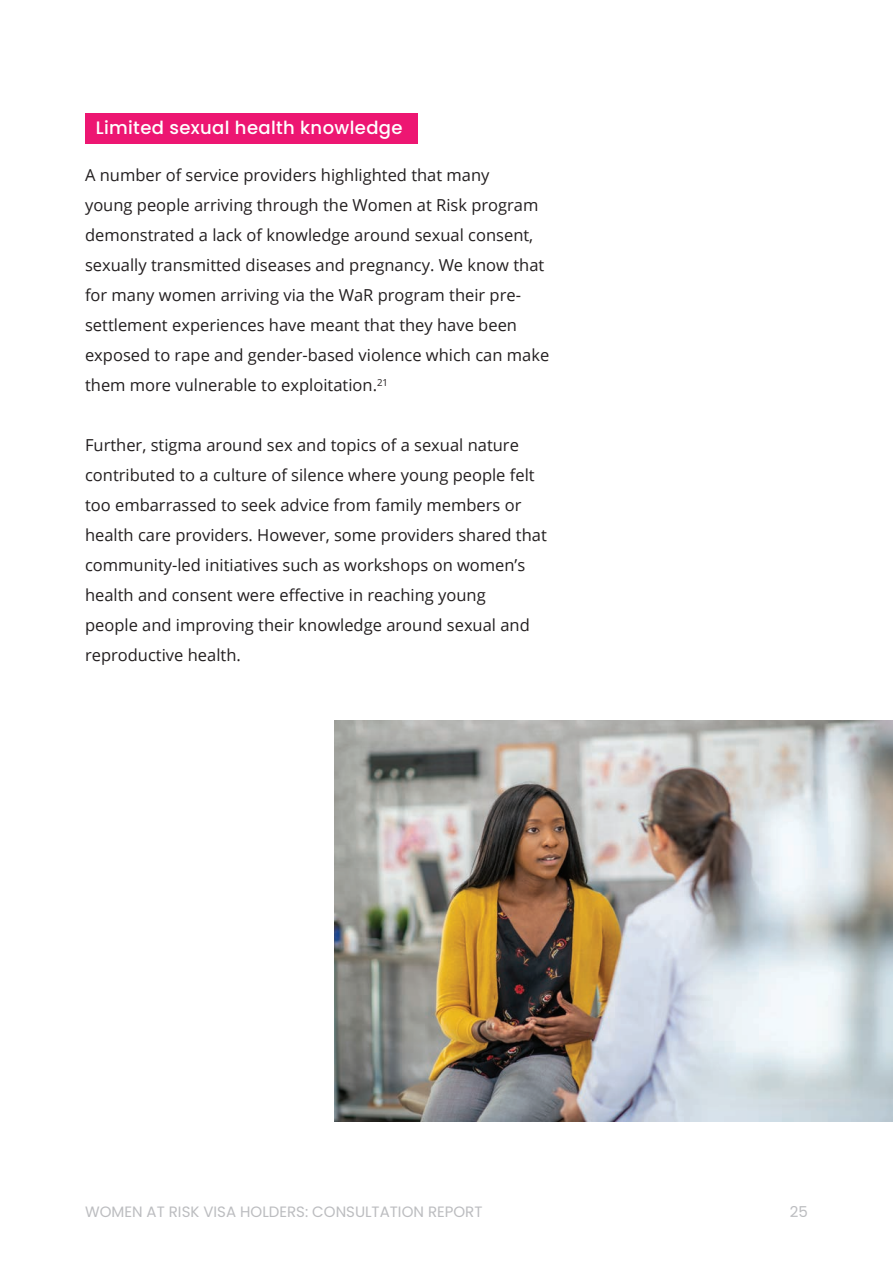
<style>
.page{position:relative;width:893px;height:1263px;background:#fff}
.page>*{position:absolute;margin:0;border:0;box-sizing:border-box;transform-origin:0 0}
.t1{font:500 18px "Poppins";letter-spacing:.02em;color:#fff}
.t2{font:16.5px/30px "Open Sans";color:#231f20}
.t3{font:15px "Poppins";color:#bcbdc0}
</style>
<div class="page">
<div style="left:85px;top:113px;width:333px;height:30px;background:#ed1672"></div>
<img style="left:335px;top:720px;width:558px;height:401px">
<p class="t1" style="left:96px;top:118px;width:308px">Limited sexual health knowledge</p>
<p class="t2" style="left:85px;top:160px;width:466px">A number of service providers highlighted that many<br>young people arriving through the Women at Risk program demonstrated a lack of knowledge around sexual consent, sexually transmitted diseases and pregnancy. We know that for many women arriving via the WaR program their pre&shy;settlement experiences have meant that they have been exposed to rape and gender-based violence which can make them more vulnerable to exploitation.<sup>21</sup></p>
<p class="t2" style="left:85px;top:430px;width:463px">Further, stigma around sex and topics of a sexual nature contributed to a culture of silence where young people felt too embarrassed to seek advice from family members or health care providers. However, some providers shared that community-led initiatives such as workshops on women’s health and consent were effective in reaching young<br>people and improving their knowledge around sexual and reproductive health.</p>
<p class="t3" style="left:85px;top:1203px;width:399px">WOMEN AT RISK VISA HOLDERS: CONSULTATION REPORT</p>
<p class="t3" style="left:790px;top:1203px;width:20px">25</p>
</div>
